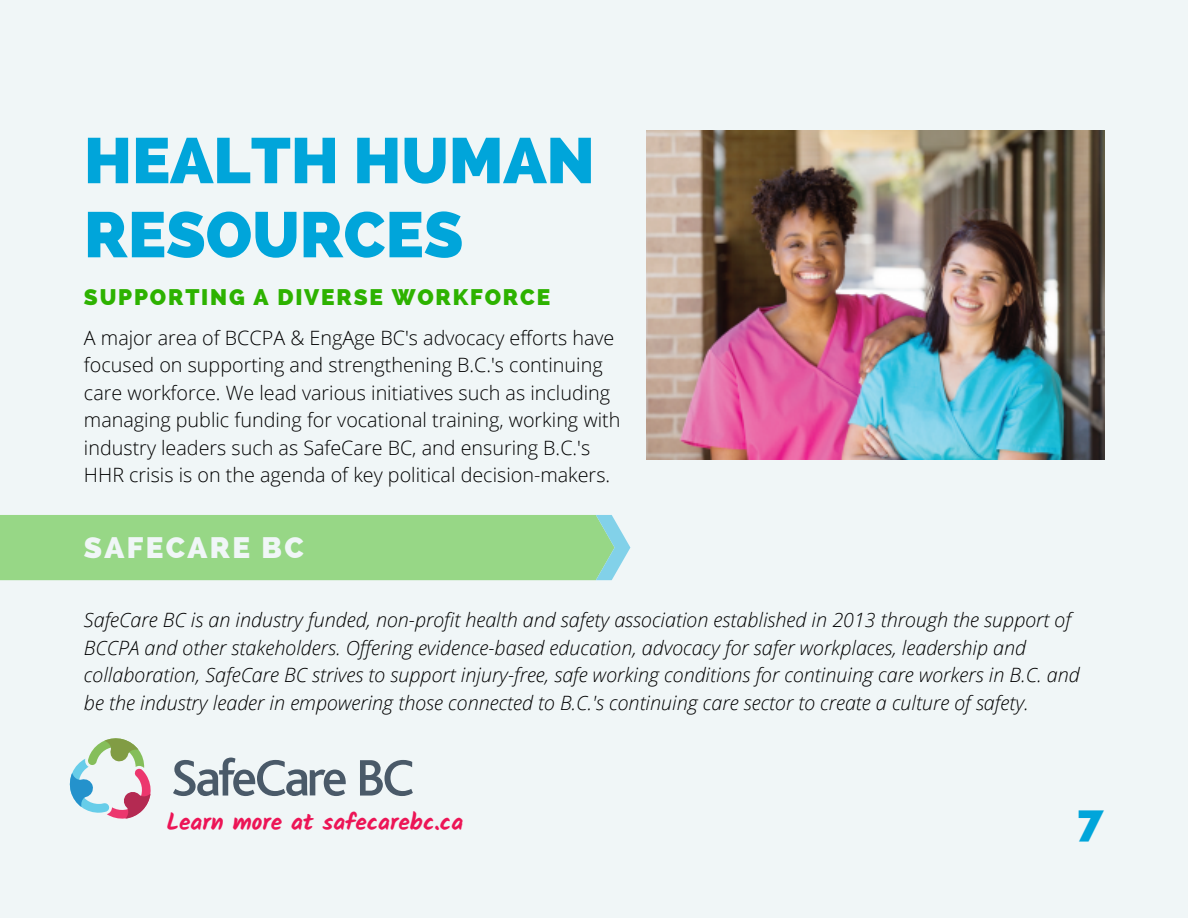
<style>
.page{position:relative;width:1188px;height:918px;background:#f0f6f7}
.page>*{position:absolute;margin:0;border:0;box-sizing:border-box;transform-origin:0 0}
.t1{font:800 64.05px/74.1px "Raleway";color:#00a5da}
.t2{font:800 44.25px "Raleway";color:#00a5da}
.t3{font:800 29.55px "Raleway";letter-spacing:.08em;color:#f0f6f7}
.t4{font:700 23.25px "Kalam";color:#ec1556}
.t5{font:800 22.5px "Raleway";letter-spacing:.08em;color:#2db200}
.t6{font:italic 300 19.8px/27.5px "Open Sans";color:#000}
.t7{font:300 19.8px/27.5px "Open Sans";color:#000}
</style>
<div class="page">
<svg style="left:69px;top:738px;width:82px;height:81px"></svg>
<svg style="left:360px;top:760px;width:53px;height:36px"></svg>
<svg style="left:173px;top:758px;width:173px;height:38px"></svg>
<div style="left:0;top:515px;width:630px;height:65px;background:#97d786"></div>
<img style="left:646px;top:131px;width:458px;height:328px">
<h1 class="t1" style="left:84px;top:124px;width:512px">HEALTH HUMAN<br>RESOURCES</h1>
<p class="t5" style="left:84px;top:284px;width:468px">SUPPORTING A DIVERSE WORKFORCE</p>
<p class="t7" style="left:84px;top:323px;width:538px">A major area of BCCPA &amp; EngAge BC's advocacy efforts have focused on supporting and strengthening B.C.'s continuing care workforce. We lead various initiatives such as including managing public funding for vocational training, working with industry leaders such as SafeCare BC, and ensuring B.C.'s HHR crisis is on the agenda of key political decision-makers.</p>
<h3 class="t3" style="left:84px;top:530px;width:221px">SAFECARE BC</h3>
<p class="t6" style="left:84px;top:606px;width:997px">SafeCare BC is an industry funded, non-profit health and safety association established in 2013 through the support of BCCPA and other stakeholders. Offering evidence-based education, advocacy for safer workplaces, leadership and collaboration, SafeCare BC strives to support injury-free, safe working conditions for continuing care workers in B.C. and be the industry leader in empowering those connected to B.C.'s continuing care sector to create a culture of safety.</p>
<p class="t4" style="left:166px;top:808px;width:298px">Learn more at safecarebc.ca</p>
<h2 class="t2" style="left:1077px;top:794px;width:28px">7</h2>
</div>
